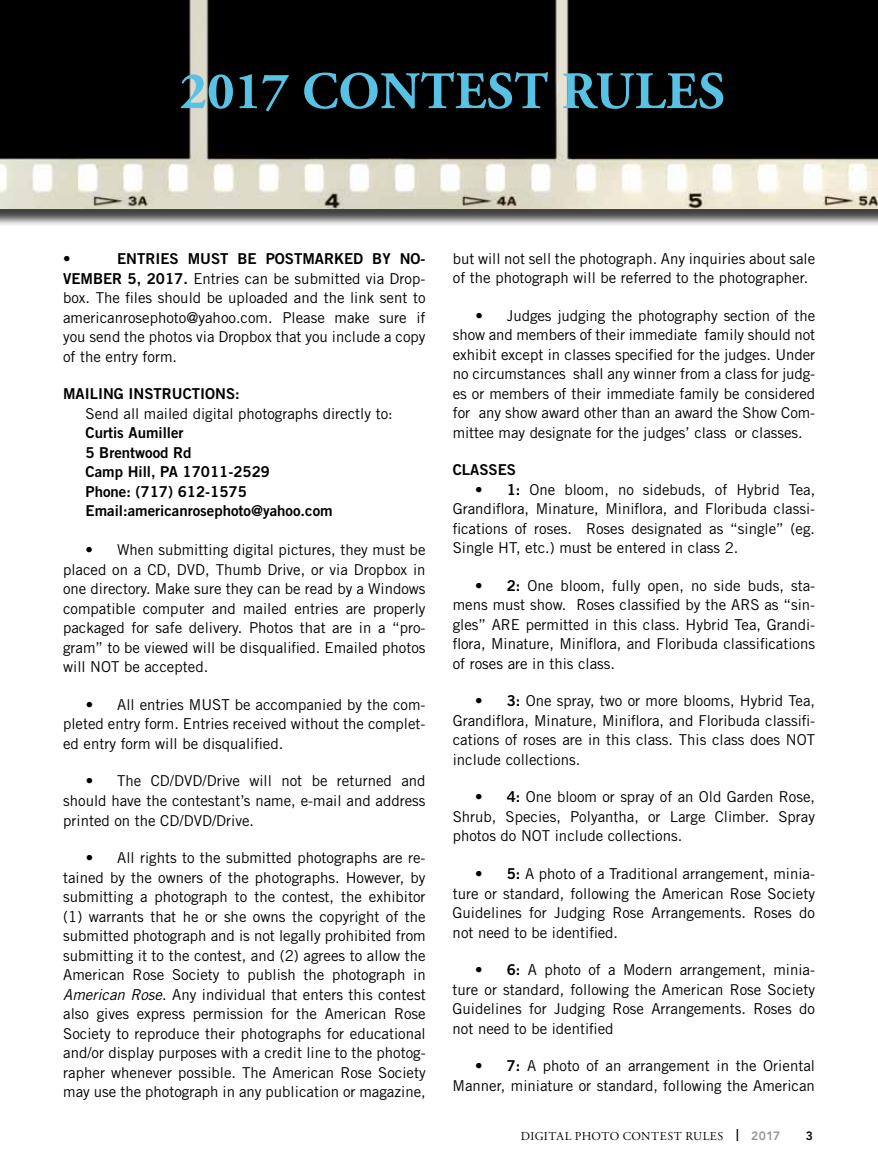
<style>
.page{position:relative;width:878px;height:1175px;background:#fff}
.page>*{position:absolute;margin:0;border:0;box-sizing:border-box;transform-origin:0 0}
.t1{font:700 52.5px "Adobe Garamond Pro";letter-spacing:.015em;color:#57c2e3}
.t2{font:15px/19.5px "Trade Gothic";color:#000;text-align:justify}
.t3{font:15px/19.5px "Trade Gothic Bold Two";color:#000}
.t4{font:12px "Adobe Garamond Pro";letter-spacing:.035em;color:#000}
.t5{font:800 12px "Avenir LT Std";color:#000}
.s1{font-family:"Trade Gothic Bold Two"}
.s2{font-style:italic}
.s3{font-family:"Avenir LT Std";font-weight:800}
.s4{font-family:"Avenir LT Std";font-weight:800;color:#939598}
</style>
<div class="page">
<div style="left:0;top:0;width:878px;height:227px;background:#000;opacity:.75"></div>
<img style="left:0;top:0;width:878px;height:208px">
<h1 class="t1" style="left:180px;top:61px;width:546px">2017 CONTEST RULES</h1>
<p class="t3" style="left:63px;top:249px;width:9px">•</p>
<p class="t3" style="left:117px;top:249px;width:310px">ENTRIES MUST BE POSTMARKED BY NO-</p>
<p class="t2" style="left:63px;top:268px;width:364px"><span class="s1">VEMBER 5, 2017.</span> Entries can be submitted via Drop&shy;box. The files should be uploaded and the link sent to americanrosephoto@yahoo.com. Please make sure if you send the photos via Dropbox that you include a copy of the entry form.</p>
<p class="t3" style="left:63px;top:384px;width:81px">Mailing Instru</p>
<p class="t3" style="left:183px;top:384px;width:19px">ctions</p>
<p class="t3" style="left:235px;top:384px;width:6px">:</p>
<p class="t2" style="left:86px;top:403px;width:309px">Send all mailed digital photographs directly to:</p>
<p class="t3" style="left:86px;top:423px;width:248px">Curtis Aumiller<br>5 Brentwood Rd<br>Camp Hill, PA 17011-2529<br>Phone: (717) 612-1575<br>Email:americanrosephoto@yahoo.com</p>
<p class="t2" style="left:63px;top:540px;width:364px;text-indent:23px">• When submitting digital pictures, they must be placed on a CD, DVD, Thumb Drive, or via Dropbox in one directory. Make sure they can be read by a Windows compatible computer and mailed entries are properly packaged for safe delivery. Photos that are in a “pro&shy;gram” to be viewed will be disqualified. Emailed photos will NOT be accepted.</p>
<p class="t2" style="left:63px;top:694px;width:364px;text-indent:23px">• All entries MUST be accompanied by the com&shy;pleted entry form. Entries received without the complet&shy;ed entry form will be disqualified.</p>
<p class="t2" style="left:63px;top:771px;width:364px;text-indent:22px">• The CD/DVD/Drive will not be returned and should have the contestant’s name, e-mail and address printed on the CD/DVD/Drive.</p>
<p class="t2" style="left:63px;top:847px;width:364px;text-indent:23px">• All rights to the submitted photographs are re&shy;tained by the owners of the photographs. However, by submitting a photograph to the contest, the exhibitor (1) warrants that he or she owns the copyright of the submitted photograph and is not legally prohibited from submitting it to the contest, and (2) agrees to allow the American Rose Society to publish the photograph in <span class="s2">American Rose</span>. Any individual that enters this contest also gives express permission for the American Rose Society to reproduce their photographs for educational and/or display purposes with a credit line to the photog&shy;rapher whenever possible. The American Rose Society may use the photograph in any publication or magazine,</p>
<p class="t2" style="left:453px;top:248px;width:364px">but will not sell the photograph. Any inquiries about sale of the photograph will be referred to the photographer.</p>
<p class="t2" style="left:453px;top:305px;width:364px;text-indent:23px">• Judges judging the photography section of the show and members of their immediate family should not exhibit except in classes specified for the judges. Under no circumstances shall any winner from a class for judg&shy;es or members of their immediate family be considered for any show award other than an award the Show Com&shy;mittee may designate for the judges’ class or classes.</p>
<p class="t3" style="left:453px;top:460px;width:28px">Classes</p>
<p class="t2" style="left:453px;top:479px;width:364px;text-indent:22px"><span class="s1">• 1:</span> One bloom, no sidebuds, of Hybrid Tea, Grandiflora, Minature, Miniflora, and Floribuda classi&shy;fications of roses. Roses designated as “single” (eg.<br>Single HT, etc.) must be entered in class 2.</p>
<p class="t2" style="left:452px;top:575px;width:364px;text-indent:23px"><span class="s1">• 2:</span> One bloom, fully open, no side buds, sta&shy;mens must show. Roses classified by the ARS as “sin&shy;gles” ARE permitted in this class. Hybrid Tea, Grandi&shy;flora, Minature, Miniflora, and Floribuda classifications of roses are in this class.</p>
<p class="t2" style="left:452px;top:691px;width:364px;text-indent:22px"><span class="s1">• 3:</span> One spray, two or more blooms, Hybrid Tea, Grandiflora, Minature, Miniflora, and Floribuda classifi&shy;cations of roses are in this class. This class does NOT include collections.</p>
<p class="t2" style="left:452px;top:787px;width:364px;text-indent:23px"><span class="s1">• 4:</span> One bloom or spray of an Old Garden Rose, Shrub, Species, Polyantha, or Large Climber. Spray photos do NOT include collections.</p>
<p class="t2" style="left:452px;top:863px;width:364px;text-indent:23px"><span class="s1">• 5:</span> A photo of a Traditional arrangement, minia&shy;ture or standard, following the American Rose Society Guidelines for Judging Rose Arrangements. Roses do not need to be identified.</p>
<p class="t2" style="left:452px;top:959px;width:364px;text-indent:23px"><span class="s1">• 6:</span> A photo of a Modern arrangement, minia&shy;ture or standard, following the American Rose Society Guidelines for Judging Rose Arrangements. Roses do not need to be identified</p>
<p class="t2" style="left:452px;top:1055px;width:364px;text-align:right"><span class="s1">• 7:</span> A photo of an arrangement in the Oriental<br>Manner, miniature or standard, following the American</p>
<p class="t4" style="left:521px;top:1128px;width:261px">DIGITAL PHOTO CONTEST RULES <span class="s3">|</span> <span class="s4">2017</span></p>
<p class="t5" style="left:805px;top:1128px;width:9px">3</p>
</div>
